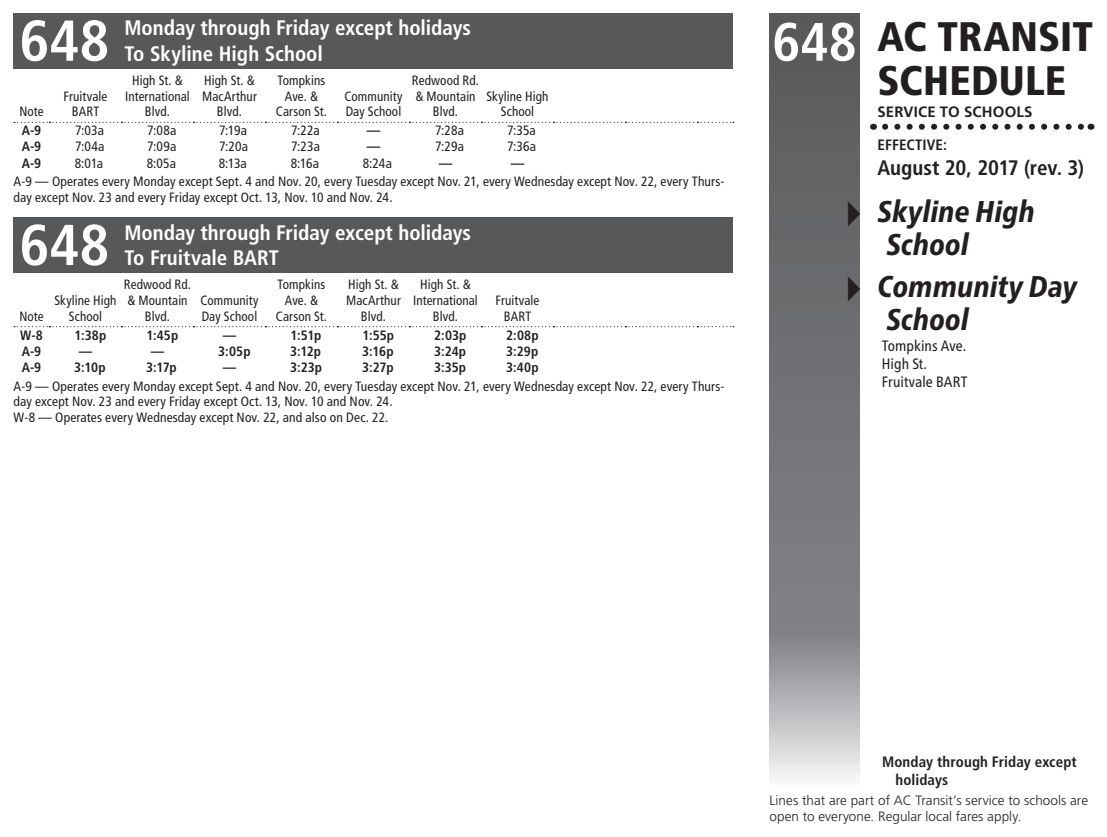
<style>
.page{position:relative;width:1107px;height:837px;background:#fff}
.page>*{position:absolute;margin:0;border:0;box-sizing:border-box;transform-origin:0 0}
.dropcaphead{font:700 condensed 57.6px "Frutiger LT Std";color:#fff}
.CoverLine3{font:700 condensed 54px "Frutiger LT Std";color:#fff}
.t1{font:900 condensed 41.25px/43.5px "Frutiger LT Std";color:#231f20}
.t2{font:italic 800 condensed 30px/33px "Frutiger Neue LTW1 G";color:#231f20}
.dropcaphead-2{font:700 condensed 21px/25.5px "Frutiger LT Std";color:#fff}
.CoverDate{font:700 condensed 21px "Frutiger LT Std";letter-spacing:-.005em;color:#231f20}
.CoverNoteBold{font:700 condensed 15px/18px "Frutiger LT Std";letter-spacing:.01em;color:#231f20}
.t3{font:condensed 15px/18px "Frutiger Neue LTW1 G";color:#231f20}
.t4{font:700 15px "Frutiger LT Std";letter-spacing:.01em;color:#231f20}
.CoverEffectiveBlack{font:700 condensed 15px "Frutiger LT Std";letter-spacing:.005em;color:#231f20}
.UnderlyingTables{font:condensed 13.5px/15.8px "Frutiger LT Std";letter-spacing:.01em;color:#231f20}
.Timepoints{font:condensed 13.5px/15.8px "Frutiger LT Std";letter-spacing:.005em;color:#231f20;text-align:center}
.t5{font:300 13.5px/15.8px "Frutiger LT Std";color:#231f20}
.Time{font:condensed 13.5px "Frutiger LT Std";letter-spacing:.005em;color:#231f20}
.Time-2{font:700 condensed 13.5px "Frutiger LT Std";letter-spacing:.005em;color:#231f20}
.LineNote{font:700 condensed 13.5px "Frutiger LT Std";color:#231f20}
.s1{font-family:"Lucida Grande";font-weight:400;font-style:normal;font-stretch:normal;font-size:42px}
</style>
<div class="page">
<svg style="left:770px;top:14px;width:90px;height:765px;background:#7a7b7e"></svg>
<svg style="left:885px;top:124px;width:199px;height:6px"></svg>
<div style="left:14px;top:14px;width:720px;height:55px;background:#57585a"></div>
<svg style="left:14px;top:122px;width:720px;height:1px"></svg>
<div style="left:14px;top:218px;width:720px;height:55px;background:#57585a"></div>
<svg style="left:14px;top:326px;width:720px;height:1px"></svg>
<p class="dropcaphead" style="left:20px;top:7px;width:91px">648</p>
<p class="dropcaphead-2" style="left:124px;top:15px;width:348px">Monday through Friday except holidays<br>To Skyline High School</p>
<p class="Timepoints" style="left:19px;top:104px;width:26px">Note</p>
<p class="Timepoints" style="left:64px;top:88px;width:45px">Fruitvale<br>BART</p>
<p class="Timepoints" style="left:125px;top:72px;width:66px">High St. &amp;<br>International<br>Blvd.</p>
<p class="Timepoints" style="left:202px;top:72px;width:56px">High St. &amp;<br>MacArthur<br>Blvd.</p>
<p class="Timepoints" style="left:276px;top:72px;width:53px">Tompkins<br>Ave. &amp;<br>Carson St.</p>
<p class="Timepoints" style="left:344px;top:88px;width:60px;text-align:left">Community<br>Day School</p>
<p class="Timepoints" style="left:412px;top:72px;width:69px">Redwood Rd. &amp; Mountain<br>Blvd.</p>
<p class="Timepoints" style="left:486px;top:88px;width:64px">Skyline High<br>School</p>
<p class="LineNote" style="left:22px;top:123px;width:21px">A-9</p>
<p class="Time" style="left:75px;top:123px;width:30px">7:03a</p>
<p class="Time" style="left:147px;top:123px;width:31px">7:08a</p>
<p class="Time" style="left:219px;top:123px;width:29px">7:19a</p>
<p class="Time" style="left:291px;top:123px;width:30px">7:22a</p>
<p class="LineNote" style="left:367px;top:123px;width:15px">—</p>
<p class="Time" style="left:435px;top:123px;width:30px">7:28a</p>
<p class="Time" style="left:507px;top:123px;width:30px">7:35a</p>
<p class="LineNote" style="left:22px;top:139px;width:21px">A-9</p>
<p class="Time" style="left:75px;top:139px;width:31px">7:04a</p>
<p class="Time" style="left:147px;top:139px;width:31px">7:09a</p>
<p class="Time" style="left:219px;top:139px;width:30px">7:20a</p>
<p class="Time" style="left:291px;top:139px;width:30px">7:23a</p>
<p class="LineNote" style="left:367px;top:139px;width:15px">—</p>
<p class="Time" style="left:435px;top:139px;width:30px">7:29a</p>
<p class="Time" style="left:507px;top:139px;width:31px">7:36a</p>
<p class="LineNote" style="left:22px;top:155px;width:21px">A-9</p>
<p class="Time" style="left:75px;top:155px;width:30px">8:01a</p>
<p class="Time" style="left:147px;top:155px;width:31px">8:05a</p>
<p class="Time" style="left:219px;top:155px;width:30px">8:13a</p>
<p class="Time" style="left:291px;top:155px;width:30px">8:16a</p>
<p class="Time" style="left:363px;top:155px;width:31px">8:24a</p>
<p class="LineNote" style="left:439px;top:155px;width:15px">—</p>
<p class="LineNote" style="left:511px;top:155px;width:15px">—</p>
<p class="UnderlyingTables" style="left:14px;top:174px;width:713px">A-9 — Operates every Monday except Sept. 4 and Nov. 20, every Tuesday except Nov. 21, every Wednesday except Nov. 22, every Thurs&shy;day except Nov. 23 and every Friday except Oct. 13, Nov. 10 and Nov. 24.</p>
<p class="dropcaphead" style="left:20px;top:211px;width:91px">648</p>
<p class="dropcaphead-2" style="left:124px;top:220px;width:348px">Monday through Friday except holidays<br>To Fruitvale BART</p>
<p class="Timepoints" style="left:19px;top:308px;width:26px">Note</p>
<p class="Timepoints" style="left:54px;top:292px;width:64px">Skyline High<br>School</p>
<p class="Timepoints" style="left:124px;top:277px;width:69px">Redwood Rd. &amp; Mountain<br>Blvd.</p>
<p class="Timepoints" style="left:200px;top:292px;width:60px;text-align:left">Community<br>Day School</p>
<p class="Timepoints" style="left:276px;top:277px;width:53px">Tompkins<br>Ave. &amp;<br>Carson St.</p>
<p class="Timepoints" style="left:346px;top:277px;width:56px">High St. &amp;<br>MacArthur<br>Blvd.</p>
<p class="Timepoints" style="left:413px;top:277px;width:66px">High St. &amp;<br>International<br>Blvd.</p>
<p class="Timepoints" style="left:496px;top:292px;width:45px">Fruitvale<br>BART</p>
<p class="LineNote" style="left:20px;top:327px;width:24px">W-8</p>
<p class="Time-2" style="left:75px;top:327px;width:33px">1:38p</p>
<p class="Time-2" style="left:147px;top:327px;width:33px">1:45p</p>
<p class="LineNote" style="left:223px;top:327px;width:15px">—</p>
<p class="Time-2" style="left:291px;top:327px;width:32px">1:51p</p>
<p class="Time-2" style="left:363px;top:327px;width:33px">1:55p</p>
<p class="Time-2" style="left:434px;top:327px;width:34px">2:03p</p>
<p class="Time-2" style="left:506px;top:327px;width:34px">2:08p</p>
<p class="LineNote" style="left:22px;top:343px;width:21px">A-9</p>
<p class="LineNote" style="left:79px;top:343px;width:15px">—</p>
<p class="LineNote" style="left:151px;top:343px;width:15px">—</p>
<p class="Time-2" style="left:218px;top:343px;width:34px">3:05p</p>
<p class="Time-2" style="left:290px;top:343px;width:32px">3:12p</p>
<p class="Time-2" style="left:362px;top:343px;width:33px">3:16p</p>
<p class="Time-2" style="left:434px;top:343px;width:33px">3:24p</p>
<p class="Time-2" style="left:506px;top:343px;width:34px">3:29p</p>
<p class="LineNote" style="left:22px;top:359px;width:21px">A-9</p>
<p class="Time-2" style="left:74px;top:359px;width:33px">3:10p</p>
<p class="Time-2" style="left:146px;top:359px;width:32px">3:17p</p>
<p class="LineNote" style="left:223px;top:359px;width:15px">—</p>
<p class="Time-2" style="left:290px;top:359px;width:33px">3:23p</p>
<p class="Time-2" style="left:362px;top:359px;width:33px">3:27p</p>
<p class="Time-2" style="left:434px;top:359px;width:33px">3:35p</p>
<p class="Time-2" style="left:506px;top:359px;width:34px">3:40p</p>
<p class="UnderlyingTables" style="left:14px;top:378px;width:713px">A-9 — Operates every Monday except Sept. 4 and Nov. 20, every Tuesday except Nov. 21, every Wednesday except Nov. 22, every Thurs&shy;day except Nov. 23 and every Friday except Oct. 13, Nov. 10 and Nov. 24.</p>
<p class="UnderlyingTables" style="left:14px;top:410px;width:376px">W-8 — Operates every Wednesday except Nov. 22, and also on Dec. 22.</p>
<p class="CoverLine3" style="left:772px;top:10px;width:86px">648</p>
<h3 class="t1" style="left:878px;top:15px;width:217px">AC TRANSIT<br>SCHEDULE</h3>
<p class="t4" style="left:878px;top:103px;width:157px">SERVICE TO SCHOOLS</p>
<p class="CoverEffectiveBlack" style="left:878px;top:136px;width:71px">EFFECTIVE:</p>
<p class="CoverDate" style="left:878px;top:155px;width:208px">August 20, 2017 (rev. 3)</p>
<p class="t2" style="left:886px;top:193px;width:150px;text-indent:-46px"><span class="s1">▸</span> Skyline High<br>School</p>
<p class="t2" style="left:886px;top:268px;width:192px;text-indent:-46px"><span class="s1">▸</span> Community Day<br>School</p>
<p class="t3" style="left:882px;top:336px;width:87px">Tompkins Ave.<br>High St.<br>Fruitvale BART</p>
<p class="CoverNoteBold" style="left:896px;top:752px;width:183px;text-indent:-14px">Monday through Friday except holidays</p>
<p class="t5" style="left:770px;top:792px;width:320px">Lines that are part of AC Transit’s service to schools are open to everyone. Regular local fares apply.</p>
</div>
